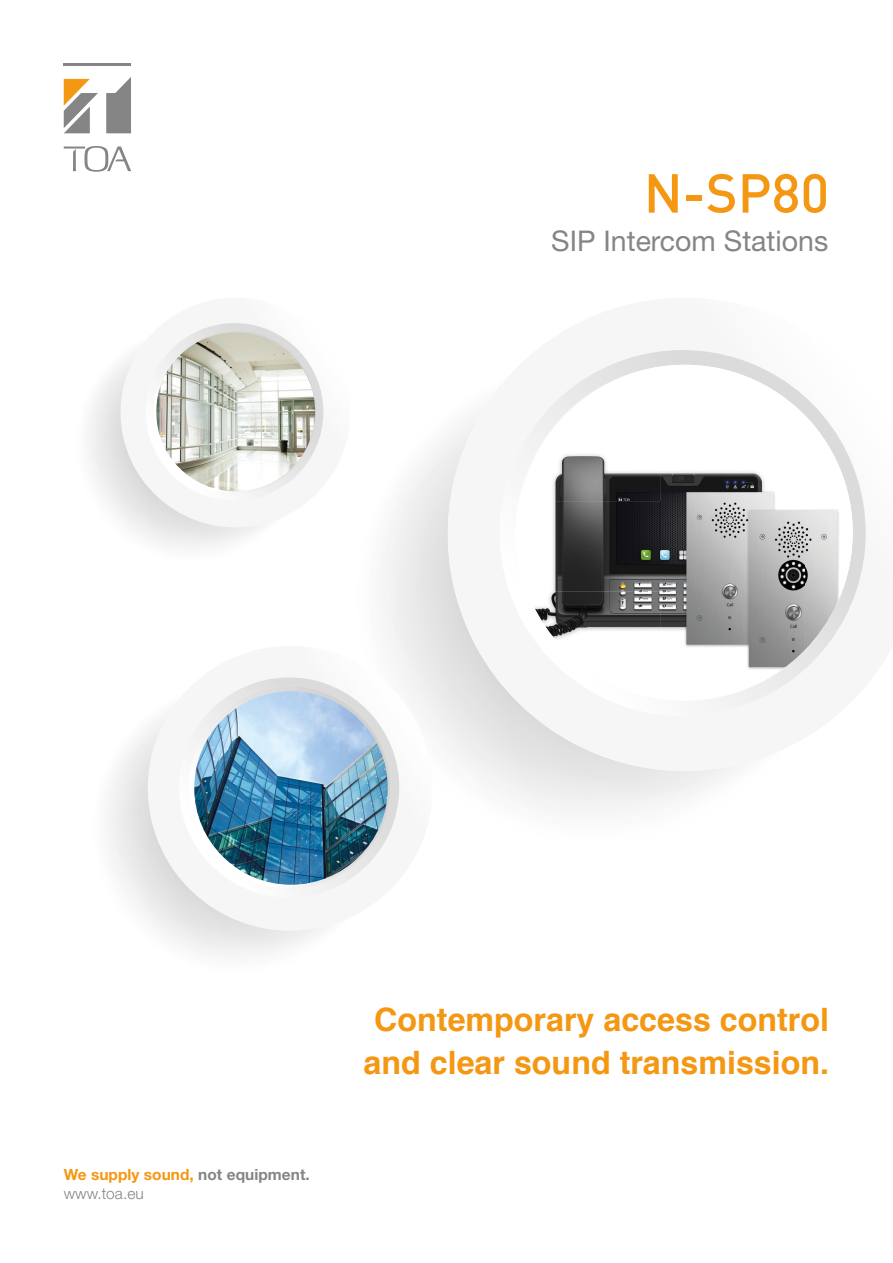
<style>
.page{position:relative;width:893px;height:1263px;background:#fff}
.page>*{position:absolute;margin:0;border:0;box-sizing:border-box;transform-origin:0 0}
.t1{font:500 54px "DINOT";color:#f49712}
.t2{font:700 32.25px/42.9px "Helvetica";color:#f49712;text-align:center}
.t3{font:28.5px "Helvetica Neue LT Std";color:#868585}
.t4{font:700 15.45px/18.8px "Helvetica Neue LT Std";letter-spacing:.005em;color:#f49712}
.s1{color:#868585}
.s2{font-weight:300;color:#868585}
</style>
<div class="page">
<svg style="left:64px;top:79px;width:34px;height:54px"></svg>
<svg style="left:106px;top:77px;width:25px;height:56px"></svg>
<hr style="left:64px;top:64px;width:67px;height:2px;background:#868585">
<svg style="left:64px;top:146px;width:67px;height:25px"></svg>
<div style="left:481px;top:330px;width:410px;height:409px;background:#f6f6f6;border-radius:50%"></div>
<img style="left:395px;top:414px;width:98px;height:274px">
<img style="left:493px;top:674px;width:7px;height:14px">
<svg style="left:500px;top:350px;width:366px;height:385px"></svg>
<svg style="left:517px;top:365px;width:336px;height:335px;fill:#fff"></svg>
<img style="left:520px;top:411px;width:285px;height:90px">
<img style="left:805px;top:528px;width:48px;height:122px">
<img style="left:517px;top:501px;width:3px;height:41px">
<img style="left:661px;top:501px;width:144px;height:90px">
<img style="left:527px;top:591px;width:278px;height:91px">
<svg style="left:134px;top:646px;width:312px;height:299px"></svg>
<svg style="left:166px;top:674px;width:247px;height:237px"></svg>
<img style="left:194px;top:691px;width:194px;height:194px;border-radius:97px">
<svg style="left:109px;top:346px;width:177px;height:193px"></svg>
<svg style="left:135px;top:323px;width:189px;height:188px"></svg>
<img style="left:156px;top:332px;width:159px;height:159px;border-radius:79px">
<h1 class="t1" style="left:644px;top:151px;width:187px">N-SP80</h1>
<p class="t3" style="left:551px;top:224px;width:279px">SIP Intercom Stations</p>
<p class="t4" style="left:64px;top:1165px;width:247px">We supply sound, <span class="s1">not equipment. </span><span class="s2">www.toa.eu</span></p>
<p class="t2" style="left:364px;top:999px;width:467px">Contemporary access control and clear sound transmission.</p>
</div>
